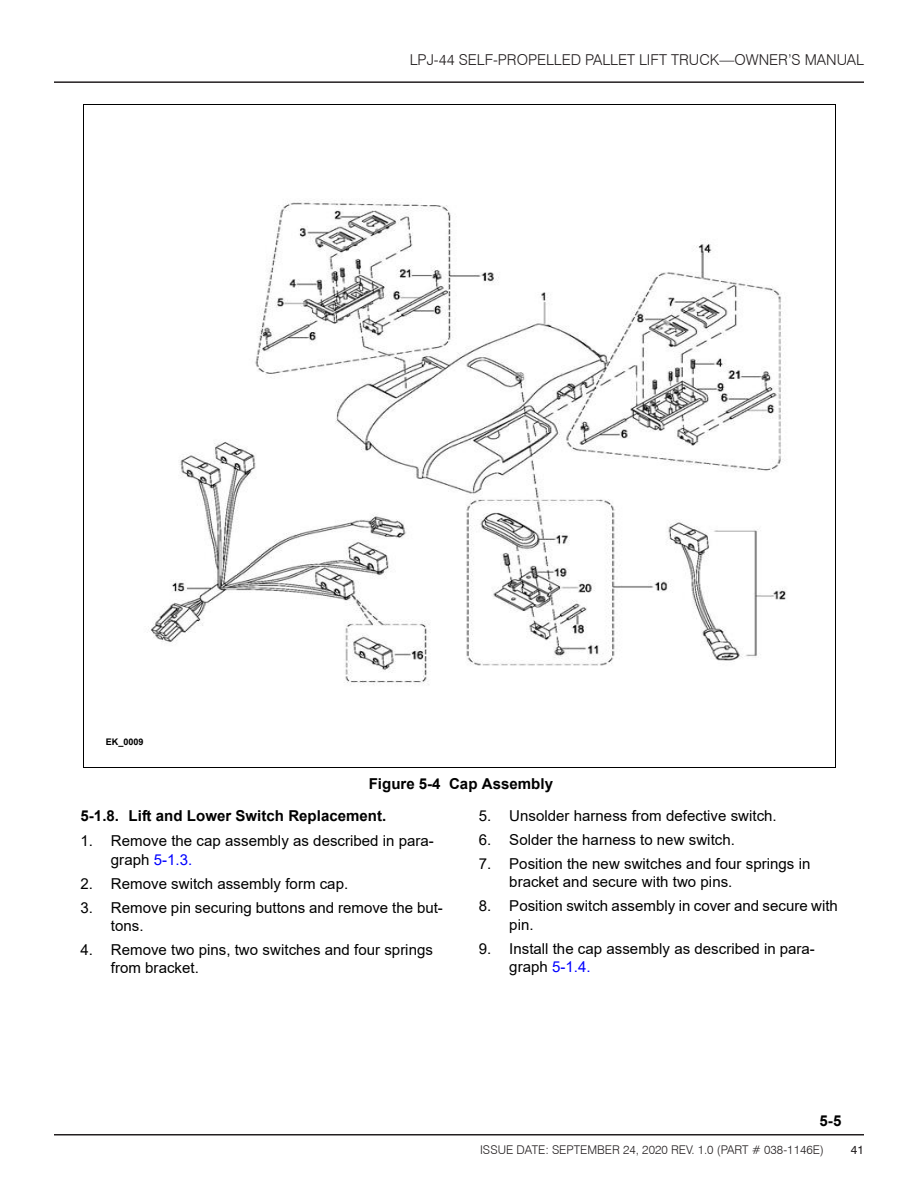
<style>
.page{position:relative;width:918px;height:1188px;background:#fff}
.page>*{position:absolute;margin:0;border:0;box-sizing:border-box;transform-origin:0 0}
.t1{font:15px/18.1px "Arial";color:#000}
.t2{font:700 15px/31.7px "Arial";color:#000}
.t3{font:300 15px "Swiss 721 BT";color:#231f20}
.t4{font:300 12px "Swiss 721 BT";color:#231f20}
.t5{font:12px "Swiss 721 BT";color:#231f20}
.t6{font:700 9px "Arial";letter-spacing:.005em;color:#000}
.s1{color:#00f}
</style>
<div class="page">
<hr style="left:83px;top:104px;width:752px;height:1px;background:#000">
<hr style="left:835px;top:104px;width:1px;height:664px;background:#000">
<hr style="left:83px;top:768px;width:752px;height:1px;background:#000">
<hr style="left:83px;top:104px;width:1px;height:664px;background:#000">
<img style="left:147px;top:200px;width:639px;height:485px">
<hr style="left:54px;top:81px;width:810px;height:2px;background:#231f20">
<hr style="left:54px;top:1134px;width:810px;height:2px;background:#231f20">
<p class="t3" style="left:410px;top:51px;width:456px">LPJ-44 SELF-PROPELLED PALLET LIFT TRUCK—OWNER’S MANUAL</p>
<p class="t6" style="left:106px;top:735px;width:39px">EK_0009</p>
<p class="t2" style="left:81px;top:768px;width:474px;text-indent:288px">Figure 5-4 Cap Assembly<br>5-1.8. Lift and Lower Switch Replacement.</p>
<p class="t1" style="left:111px;top:832px;width:324px;text-indent:-30px">1. Remove the cap assembly as described in para&shy;graph <span class="s1">5-1.3.</span></p>
<p class="t1" style="left:81px;top:874px;width:269px">2. Remove switch assembly form cap.</p>
<p class="t1" style="left:111px;top:899px;width:334px;text-indent:-30px">3. Remove pin securing buttons and remove the but&shy;tons.</p>
<p class="t1" style="left:111px;top:941px;width:324px;text-indent:-30px">4. Remove two pins, two switches and four springs from bracket.</p>
<p class="t1" style="left:479px;top:806px;width:299px">5. Unsolder harness from defective switch.</p>
<p class="t1" style="left:479px;top:831px;width:258px">6. Solder the harness to new switch.</p>
<p class="t1" style="left:509px;top:855px;width:303px;text-indent:-30px">7. Position the new switches and four springs in bracket and secure with two pins.</p>
<p class="t1" style="left:509px;top:897px;width:330px;text-indent:-30px">8. Position switch assembly in cover and secure with pin.</p>
<p class="t1" style="left:509px;top:939px;width:307px;text-indent:-30px">9. Install the cap assembly as described in para&shy;graph <span class="s1">5-1.4.</span></p>
<p class="t2" style="left:820px;top:1105px;width:23px">5-5</p>
<p class="t4" style="left:480px;top:1142px;width:345px">ISSUE DATE: SEPTEMBER 24, 2020 REV. 1.0 (PART # 038-1146E)</p>
<p class="t5" style="left:851px;top:1142px;width:15px">41</p>
</div>
